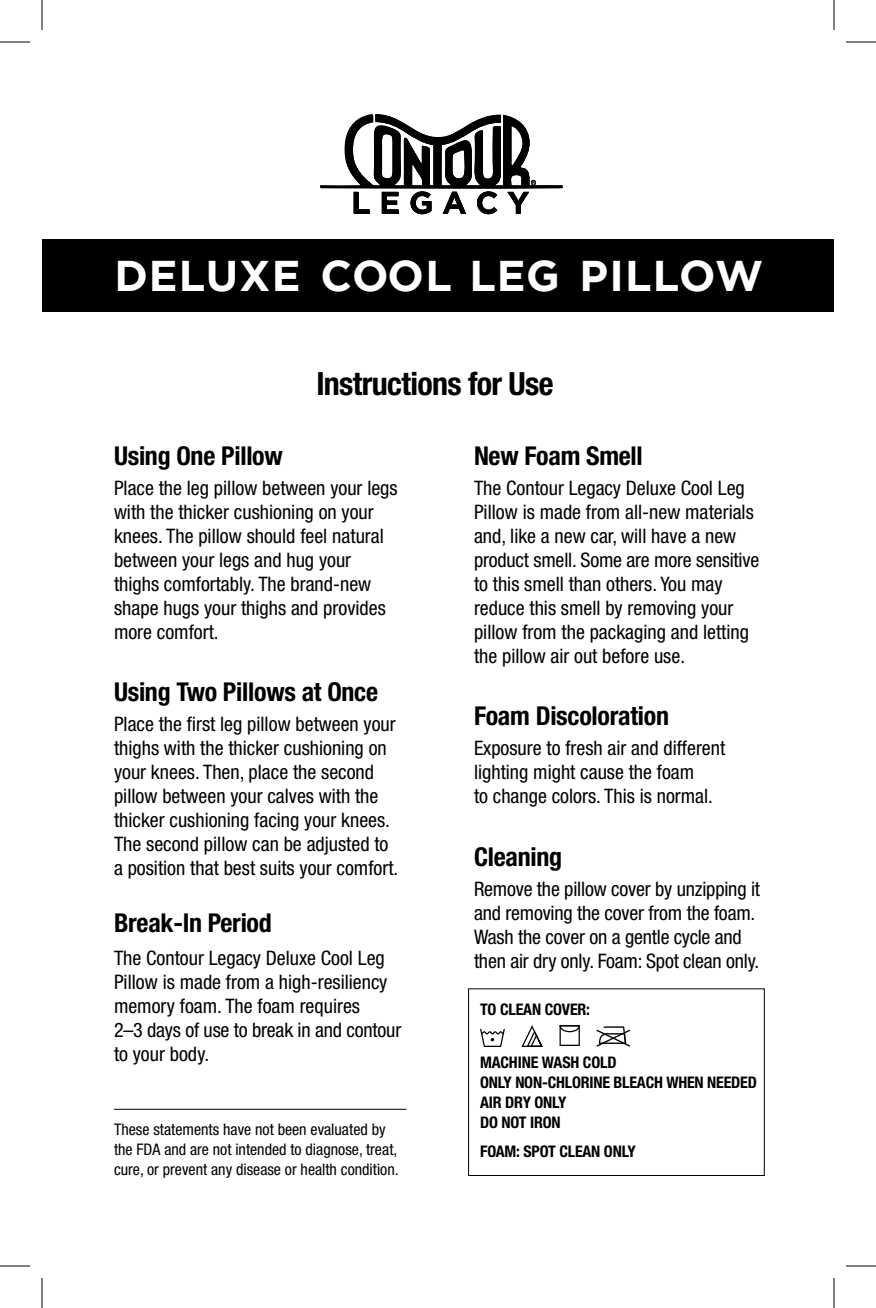
<style>
.page{position:relative;width:876px;height:1308px;background:#fff}
.page>*{position:absolute;margin:0;border:0;box-sizing:border-box;transform-origin:0 0}
.t1{font:700 43px "Gotham";letter-spacing:.02em;color:#fff}
.t2{font:700 condensed 32px "Helvetica Neue LT Std";letter-spacing:-.02em;color:#000}
.t3{font:700 condensed 26px "Helvetica Neue LT Std";letter-spacing:-.01em;color:#000}
.t4{font:condensed 20px/24px "Helvetica Neue LT Std";color:#000}
.t5{font:condensed 16px/20px "Helvetica Neue LT Std";color:#000}
.t6{font:700 condensed 16px/20px "Helvetica Neue LT Std";letter-spacing:-.01em;color:#000}
</style>
<div class="page">
<hr style="left:114px;top:1109px;width:292px;height:1px;background:#000">
<svg style="left:320px;top:114px;width:242px;height:100px"></svg>
<div style="left:42px;top:240px;width:792px;height:72px;background:#000"></div>
<div style="left:468px;top:988px;width:297px;height:188px;border:1px solid #000"></div>
<svg style="left:480px;top:1029px;width:25px;height:18px"></svg>
<svg style="left:521px;top:1025px;width:22px;height:22px"></svg>
<svg style="left:560px;top:1025px;width:20px;height:21px"></svg>
<svg style="left:596px;top:1026px;width:34px;height:21px"></svg>
<hr style="left:0;top:42px;width:30px;height:1px;background:#000">
<hr style="left:846px;top:42px;width:30px;height:1px;background:#000">
<hr style="left:0;top:1266px;width:30px;height:1px;background:#000">
<hr style="left:846px;top:1266px;width:30px;height:1px;background:#000">
<hr style="left:42px;top:0;width:1px;height:30px;background:#000">
<hr style="left:42px;top:1278px;width:1px;height:30px;background:#000">
<hr style="left:834px;top:0;width:1px;height:30px;background:#000">
<hr style="left:834px;top:1278px;width:1px;height:30px;background:#000">
<h1 class="t1" style="left:114px;top:247px;width:650px">DELUXE COOL LEG PILLOW</h1>
<h2 class="t2" style="left:316px;top:364px;width:239px">Instructions for Use</h2>
<h3 class="t3" style="left:114px;top:440px;width:170px">Using One Pillow</h3>
<p class="t4" style="left:114px;top:475px;width:285px">Place the leg pillow between your legs with the thicker cushioning on your knees. The pillow should feel natural between your legs and hug your thighs comfortably. The brand-new shape hugs your thighs and provides more comfort.</p>
<h3 class="t3" style="left:114px;top:676px;width:266px">Using Two Pillows at Once</h3>
<p class="t4" style="left:114px;top:712px;width:286px">Place the first leg pillow between your thighs with the thicker cushioning on your knees. Then, place the second pillow between your calves with the thicker cushioning facing your knees.<br>The second pillow can be adjusted to a position that best suits your comfort.</p>
<h3 class="t3" style="left:114px;top:907px;width:159px">Break-In Period</h3>
<p class="t4" style="left:114px;top:946px;width:289px">The Contour Legacy Deluxe Cool Leg<br>Pillow is made from a high-resiliency memory foam. The foam requires<br>2–3 days of use to break in and contour to your body.</p>
<p class="t5" style="left:114px;top:1119px;width:286px">These statements have not been evaluated by the FDA and are not intended to diagnose, treat, cure, or prevent any disease or health condition.</p>
<h3 class="t3" style="left:474px;top:440px;width:170px">New Foam Smell</h3>
<p class="t4" style="left:474px;top:475px;width:287px">The Contour Legacy Deluxe Cool Leg Pillow is made from all-new materials and, like a new car, will have a new product smell. Some are more sensitive to this smell than others. You may reduce this smell by removing your pillow from the packaging and letting the pillow air out before use.</p>
<h3 class="t3" style="left:474px;top:700px;width:197px">Foam Discoloration</h3>
<p class="t4" style="left:474px;top:736px;width:253px">Exposure to fresh air and different lighting might cause the foam<br>to change colors. This is normal.</p>
<h3 class="t3" style="left:474px;top:841px;width:90px">Cleaning</h3>
<p class="t4" style="left:474px;top:876px;width:288px">Remove the pillow cover by unzipping it and removing the cover from the foam.<br>Wash the cover on a gentle cycle and then air dry only. Foam: Spot clean only.</p>
<p class="t6" style="left:480px;top:999px;width:112px">TO CLEAN COVER:</p>
<p class="t6" style="left:480px;top:1053px;width:278px">MACHINE WASH COLD<br>ONLY NON-CHLORINE BLEACH WHEN NEEDED<br>AIR DRY ONLY<br>DO NOT IRON</p>
<p class="t6" style="left:480px;top:1142px;width:157px">FOAM: SPOT CLEAN ONLY</p>
</div>
